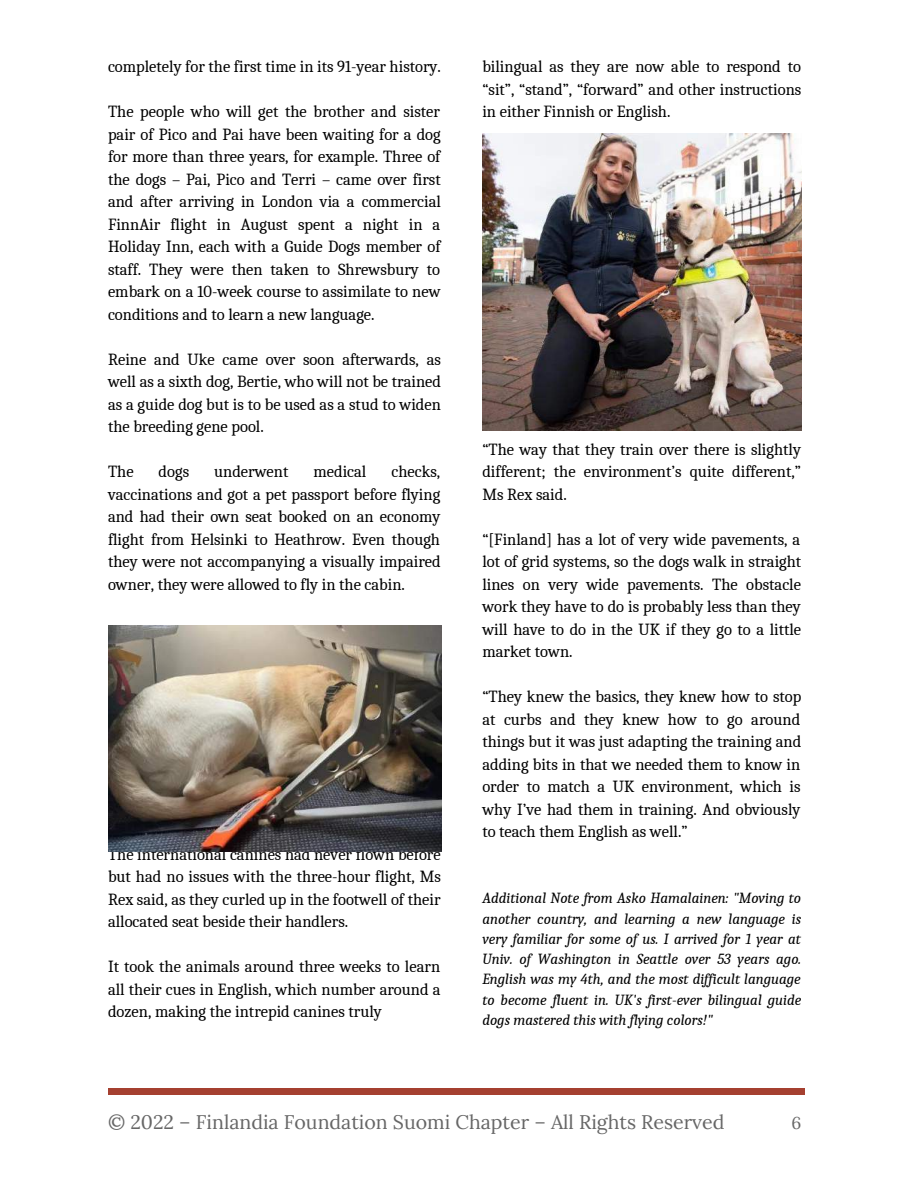
<style>
.page{position:relative;width:918px;height:1188px;background:#fff}
.page>*{position:absolute;margin:0;border:0;box-sizing:border-box;transform-origin:0 0}
.t1{font:19.65px "Lora";color:#666}
.t2{font:17.1px "Lora";color:#666}
.t3{font:16.5px/22.5px "Caladea";color:#000;text-align:justify}
.t4{font:italic 15px/20.2px "Caladea";color:#000;text-align:justify}
</style>
<div class="page">
<div style="left:108px;top:1089px;width:696px;height:5px;background:#a54030"></div>
<img style="left:108px;top:625px;width:333px;height:226px">
<img style="left:482px;top:134px;width:320px;height:297px">
<p class="t3" style="left:108px;top:55px;width:334px">completely for the first time in its 91-year history.</p>
<p class="t3" style="left:108px;top:100px;width:334px">The people who will get the brother and sister pair of Pico and Pai have been waiting for a dog for more than three years, for example. Three of the dogs – Pai, Pico and Terri – came over first and after arriving in London via a commercial FinnAir flight in August spent a night in a Holiday Inn, each with a Guide Dogs member of staff. They were then taken to Shrewsbury to embark on a 10-week course to assimilate to new conditions and to learn a new language.</p>
<p class="t3" style="left:108px;top:348px;width:335px">Reine and Uke came over soon afterwards, as well as a sixth dog, Bertie, who will not be trained as a guide dog but is to be used as a stud to widen the breeding gene pool.</p>
<p class="t3" style="left:108px;top:460px;width:27px">The</p>
<p class="t3" style="left:159px;top:460px;width:32px">dogs</p>
<p class="t3" style="left:214px;top:460px;width:76px">underwent</p>
<p class="t3" style="left:313px;top:460px;width:54px">medical</p>
<p class="t3" style="left:108px;top:460px;width:334px;text-indent:283px">checks, vaccinations and got a pet passport before flying and had their own seat booked on an economy flight from Helsinki to Heathrow. Even though they were not accompanying a visually impaired owner, they were allowed to fly in the cabin.</p>
<p class="t3" style="left:108px;top:843px;width:335px">The international canines had never flown before but had no issues with the three-hour flight, Ms Rex said, as they curled up in the footwell of their allocated seat beside their handlers.</p>
<p class="t3" style="left:108px;top:955px;width:334px">It took the animals around three weeks to learn all their cues in English, which number around a dozen, making the intrepid canines truly</p>
<p class="t3" style="left:482px;top:55px;width:320px">bilingual as they are now able to respond to “sit”, “stand”, “forward” and other instructions in either Finnish or English.</p>
<p class="t3" style="left:482px;top:438px;width:320px">“The way that they train over there is slightly different; the environment’s quite different,” Ms Rex said.</p>
<p class="t3" style="left:482px;top:528px;width:320px">“[Finland] has a lot of very wide pavements, a lot of grid systems, so the dogs walk in straight lines on very wide pavements. The obstacle work they have to do is probably less than they will have to do in the UK if they go to a little market town.</p>
<p class="t3" style="left:482px;top:685px;width:320px">“They knew the basics, they knew how to stop at curbs and they knew how to go around things but it was just adapting the training and adding bits in that we needed them to know in order to match a UK environment, which is why I’ve had them in training. And obviously to teach them English as well.”</p>
<p class="t4" style="left:482px;top:888px;width:320px">Additional Note from Asko Hamalainen: "Moving to another country, and learning a new language is very familiar for some of us. I arrived for 1 year at Univ. of Washington in Seattle over 53 years ago.<br>English was my 4th, and the most difficult language to become fluent in. UK's first-ever bilingual guide dogs mastered this with flying colors!"</p>
<p class="t1" style="left:108px;top:1109px;width:618px">© 2022 – Finlandia Foundation Suomi Chapter – All Rights Reserved</p>
<p class="t2" style="left:791px;top:1112px;width:11px">6</p>
</div>
